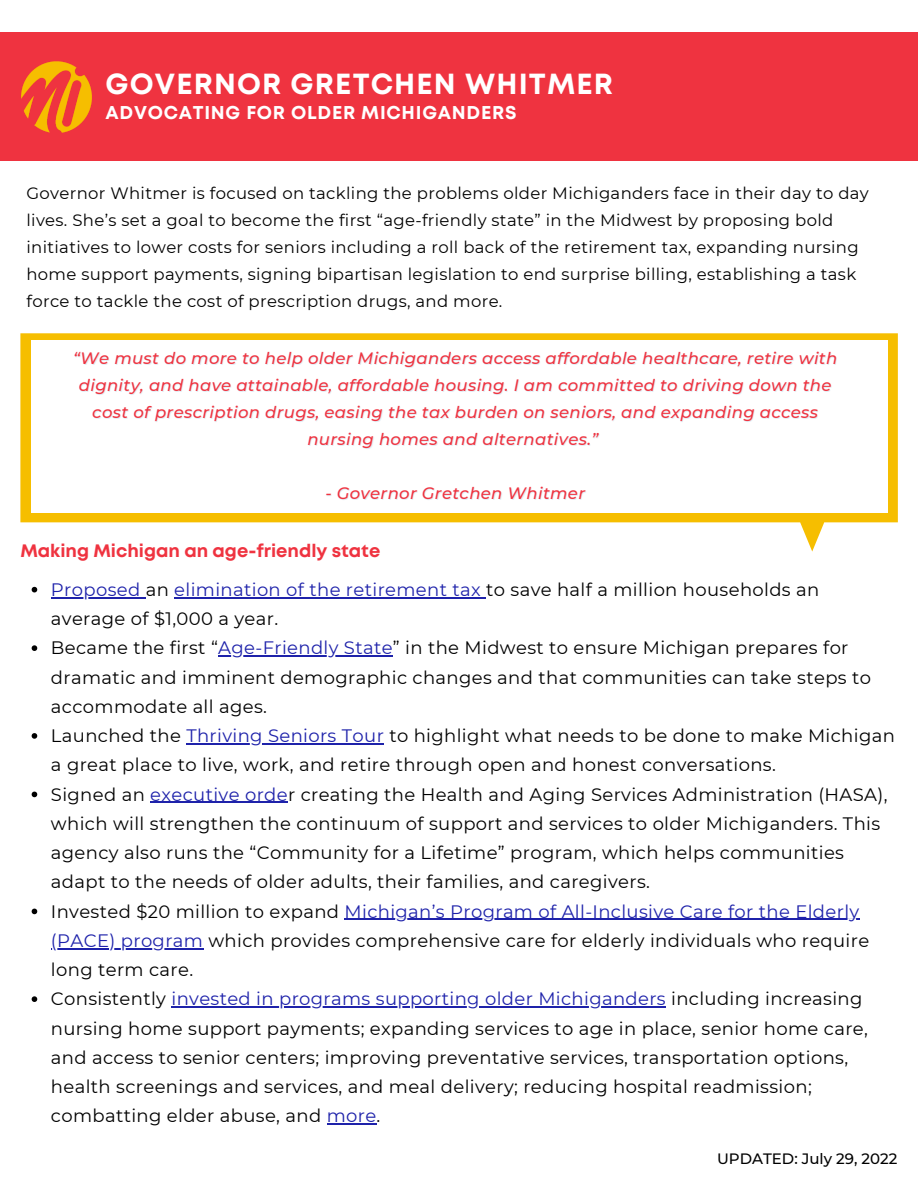
<style>
.page{position:relative;width:918px;height:1188px;background:#fff}
.page>*{position:absolute;margin:0;border:0;box-sizing:border-box;transform-origin:0 0}
.t1{font:700 29.1px "Mont";letter-spacing:.04em;color:#fff}
.t2{font:700 18.6px "Mont";letter-spacing:.04em;color:#fff}
.t3{font:18px/29.2px "Montserrat";letter-spacing:.02em;color:#000}
.t4{font:700 18px "Mont";color:#ef3340}
.t5{font:16.5px/27px "Montserrat";letter-spacing:.02em;color:#000}
.t6{font:italic 500 16.5px/27px "Montserrat";letter-spacing:.02em;color:#ef3340;text-align:center}
.t7{font:500 15px "Montserrat";color:#000}
.s1{color:#1e22aa}
</style>
<div class="page">
<div style="left:0;top:32px;width:918px;height:129px;background:#ef3340"></div>
<img style="left:21px;top:61px;width:71px;height:71px">
<svg style="left:32px;top:587px;width:5px;height:5px"></svg>
<hr style="left:51px;top:597px;width:95px;height:1px;background:#1e22aa">
<hr style="left:174px;top:597px;width:312px;height:1px;background:#1e22aa">
<svg style="left:32px;top:645px;width:5px;height:6px"></svg>
<hr style="left:218px;top:655px;width:175px;height:2px;background:#1e22aa">
<svg style="left:32px;top:733px;width:5px;height:6px"></svg>
<hr style="left:186px;top:743px;width:198px;height:1px;background:#1e22aa">
<svg style="left:32px;top:792px;width:5px;height:5px"></svg>
<hr style="left:150px;top:802px;width:138px;height:1px;background:#1e22aa">
<svg style="left:32px;top:909px;width:5px;height:5px"></svg>
<hr style="left:345px;top:919px;width:515px;height:1px;background:#1e22aa">
<hr style="left:51px;top:948px;width:152px;height:1px;background:#1e22aa">
<svg style="left:32px;top:996px;width:5px;height:6px"></svg>
<hr style="left:171px;top:1006px;width:495px;height:2px;background:#1e22aa">
<hr style="left:327px;top:1123px;width:50px;height:2px;background:#1e22aa">
<svg style="left:20px;top:333px;width:878px;height:219px"></svg>
<div style="left:31px;top:340px;width:856px;height:172px;background:#fff"></div>
<h1 class="t1" style="left:106px;top:72px;width:509px">GOVERNOR GRETCHEN WHITMER</h1>
<p class="t2" style="left:106px;top:106px;width:413px">ADVOCATING FOR OLDER MICHIGANDERS</p>
<p class="t5" style="left:27px;top:179px;width:844px">Governor Whitmer is focused on tackling the problems older Michiganders face in their day to day lives. She’s set a goal to become the first “age-friendly state” in the Midwest by proposing bold initiatives to lower costs for seniors including a roll back of the retirement tax, expanding nursing home support payments, signing bipartisan legislation to end surprise billing, establishing a task force to tackle the cost of prescription drugs, and more.</p>
<p class="t6" style="left:73px;top:345px;width:766px">“We must do more to help older Michiganders access affordable healthcare, retire with dignity, and have attainable, affordable housing. I am committed to driving down the cost of prescription drugs, easing the tax burden on seniors, and expanding access nursing homes and alternatives.”</p>
<p class="t6" style="left:325px;top:480px;width:261px">- Governor Gretchen Whitmer</p>
<p class="t4" style="left:20px;top:544px;width:361px">Making Michigan an age-friendly state</p>
<p class="t3" style="left:51px;top:575px;width:845px"><span class="s1">Proposed</span> an <span class="s1">elimination of the retirement tax</span> to save half a million households an average of $1,000 a year.<br>Became the first “<span class="s1">Age-Friendly State</span>” in the Midwest to ensure Michigan prepares for dramatic and imminent demographic changes and that communities can take steps to accommodate all ages.<br>Launched the <span class="s1">Thriving Seniors Tour</span> to highlight what needs to be done to make Michigan a great place to live, work, and retire through open and honest conversations.<br>Signed an <span class="s1">executive orde</span>r creating the Health and Aging Services Administration (HASA), which will strengthen the continuum of support and services to older Michiganders. This agency also runs the “Community for a Lifetime” program, which helps communities adapt to the needs of older adults, their families, and caregivers.<br>Invested $20 million to expand <span class="s1">Michigan’s Program of All-Inclusive Care for the Elderly (PACE) program</span> which provides comprehensive care for elderly individuals who require long term care.<br>Consistently <span class="s1">invested in programs supporting older Michiganders</span> including increasing nursing home support payments; expanding services to age in place, senior home care, and access to senior centers; improving preventative services, transportation options, health screenings and services, and meal delivery; reducing hospital readmission; combatting elder abuse, and <span class="s1">more</span>.</p>
<p class="t7" style="left:717px;top:1150px;width:182px">UPDATED: July 29, 2022</p>
</div>
